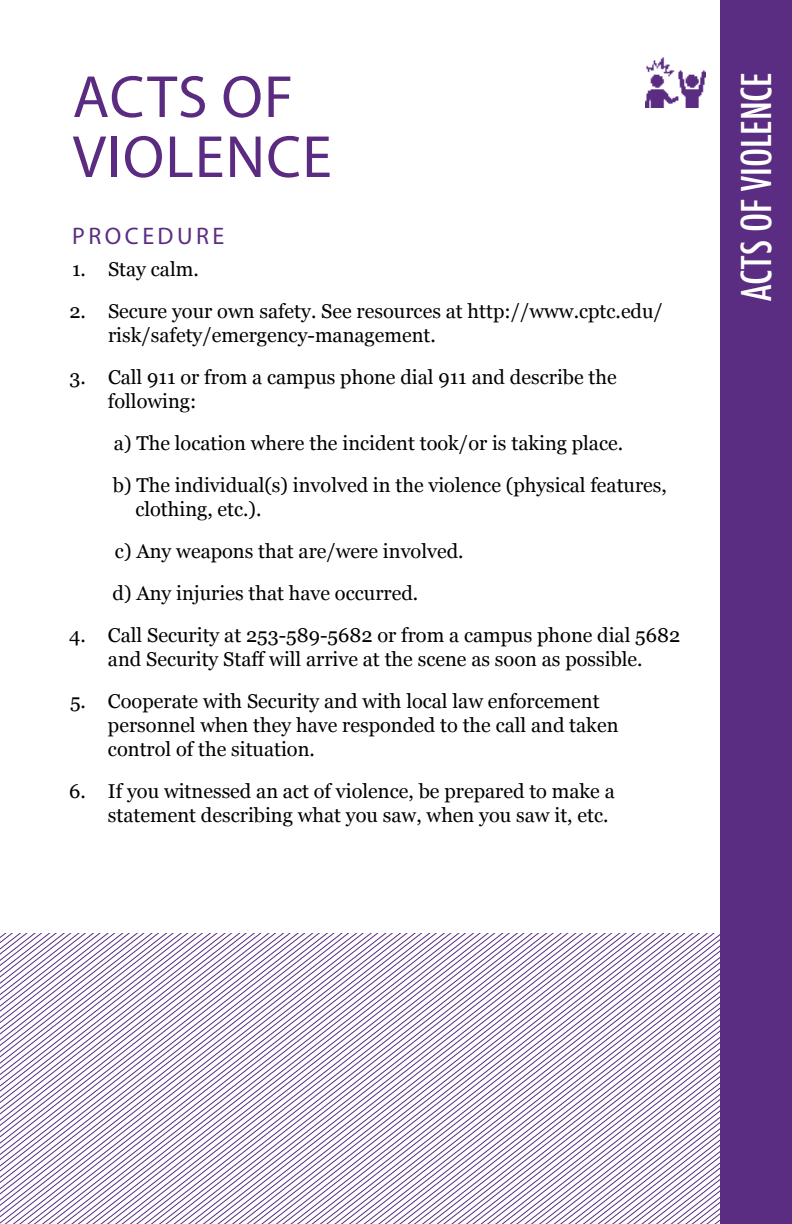
<style>
.page{position:relative;width:792px;height:1224px;background:#fff}
.page>*{position:absolute;margin:0;border:0;box-sizing:border-box;transform-origin:0 0}
.t1{font:60px/60px "Myriad Pro";letter-spacing:.02em;color:#5b2b82}
.t2{font:500 condensed 40px "Futura";color:#fff}
.t3{font:24px "Myriad Pro";letter-spacing:.145em;color:#5b2d82}
.t4{font:20px/24px "Georgia";color:#000}
</style>
<div class="page">
<svg style="left:0;top:933px;width:720px;height:291px"></svg>
<div style="left:720px;top:0;width:72px;height:1224px;background:#5b2d82"></div>
<img style="left:645px;top:57px;width:60px;height:50px">
<h1 class="t1" style="left:73px;top:66px;width:261px">ACTS OF<br>VIOLENCE</h1>
<p class="t3" style="left:72px;top:221px;width:154px">PROCEDURE</p>
<p class="t4" style="left:72px;top:256px;width:128px">1. Stay calm.</p>
<p class="t4" style="left:108px;top:298px;width:557px;text-indent:-39px">2. Secure your own safety. See resources at http://www.cptc.edu/ risk/safety/emergency-management.</p>
<p class="t4" style="left:108px;top:364px;width:510px;text-indent:-38px">3. Call 911 or from a campus phone dial 911 and describe the following:</p>
<p class="t4" style="left:113px;top:421px;width:556px;line-height:42px">a) The location where the incident took/or is taking place.<br>b) The individual(s) involved in the violence (physical features,</p>
<p class="t4" style="left:113px;top:487px;width:353px;line-height:42px;text-indent:23px">clothing, etc.).<br>c) Any weapons that are/were involved. d) Any injuries that have occurred.</p>
<p class="t4" style="left:69px;top:622px;width:612px;text-align:center">4. Call Security at 253-589-5682 or from a campus phone dial 5682 and Security Staff will arrive at the scene as soon as possible.</p>
<p class="t4" style="left:108px;top:688px;width:512px;text-indent:-38px">5. Cooperate with Security and with local law enforcement personnel when they have responded to the call and taken control of the situation.</p>
<p class="t4" style="left:108px;top:778px;width:508px;text-indent:-39px">6. If you witnessed an act of violence, be prepared to make a statement describing what you saw, when you saw it, etc.</p>
<h2 class="t2" style="left:731px;top:301px;width:230px;rotate:-90deg">ACTS OF VIOLENCE</h2>
</div>
